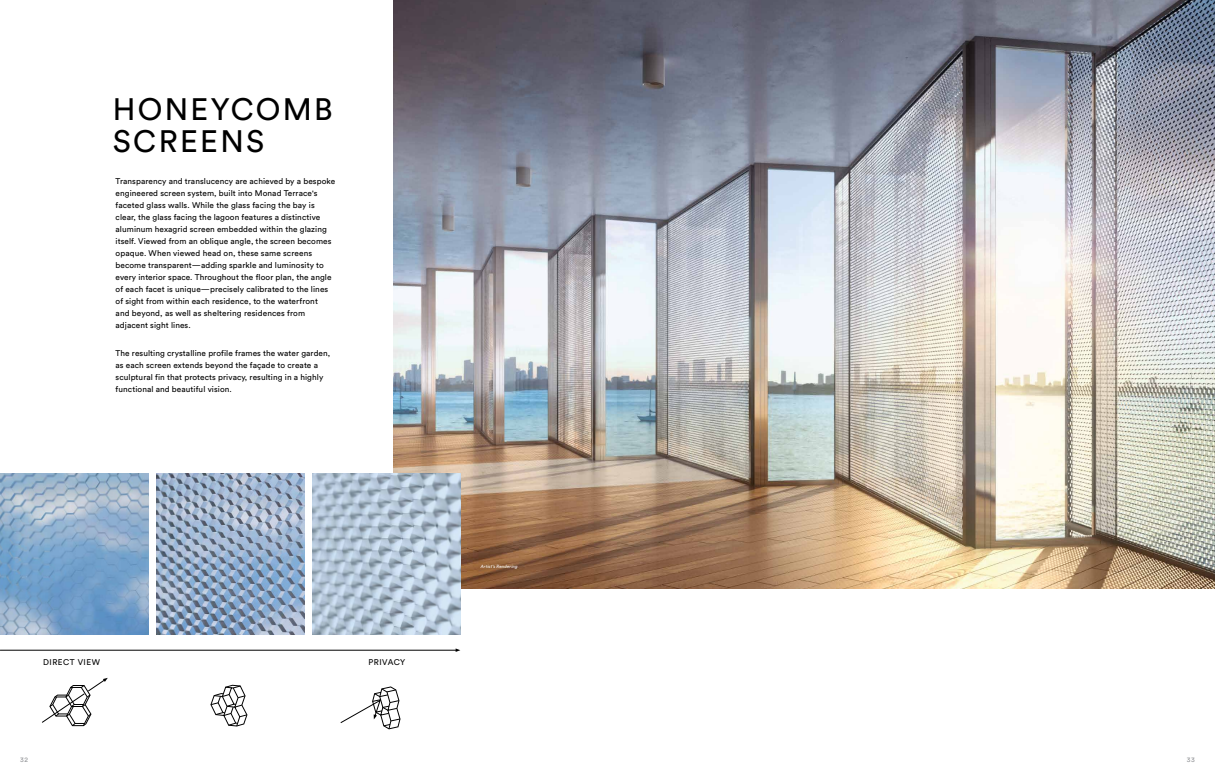
<style>
.page{position:relative;width:1215px;height:783px;background:#fff}
.page>*{position:absolute;margin:0;border:0;box-sizing:border-box;transform-origin:0 0}
.t1{font:30.75px/32.2px "Circular Std";letter-spacing:.075em;color:#000}
.t2{font:8.25px/12px "Circular Std";letter-spacing:.01em;color:#000}
.t3{font:8.25px "Circular Std";letter-spacing:.06em;color:#000}
.t4{font:8.25px "Circular Std";letter-spacing:.04em;color:#000}
.t5{font:6.75px "Circular Std";color:#939598}
.t6{font:italic 4.5px "Circular Std";letter-spacing:.02em;color:#fff}
</style>
<div class="page">
<img style="left:394px;top:0;width:821px;height:589px">
<img style="left:156px;top:473px;width:148px;height:162px">
<img style="left:0;top:473px;width:148px;height:162px">
<img style="left:313px;top:473px;width:148px;height:162px">
<svg style="left:211px;top:685px;width:36px;height:41px"></svg>
<hr style="left:0;top:650px;width:457px;height:1px;background:#000">
<svg style="left:340px;top:687px;width:60px;height:42px"></svg>
<svg style="left:42px;top:678px;width:66px;height:48px"></svg>
<h1 class="t1" style="left:113px;top:93px;width:221px">HONEYCOMB<br>SCREENS</h1>
<p class="t2" style="left:116px;top:175px;width:221px">Transparency and translucency are achieved by a bespoke engineered screen system, built into Monad Terrace's faceted glass walls. While the glass facing the bay is clear, the glass facing the lagoon features a distinctive aluminum hexagrid screen embedded within the glazing itself. Viewed from an oblique angle, the screen becomes opaque. When viewed head on, these same screens become transparent—adding sparkle and luminosity to every interior space. Throughout the floor plan, the angle of each facet is unique—precisely calibrated to the lines of sight from within each residence, to the waterfront<br>and beyond, as well as sheltering residences from adjacent sight lines.</p>
<p class="t2" style="left:116px;top:347px;width:216px">The resulting crystalline profile frames the water garden, as each screen extends beyond the façade to create a sculptural fin that protects privacy, resulting in a highly functional and beautiful vision.</p>
<p class="t3" style="left:43px;top:657px;width:58px">DIRECT VIEW</p>
<p class="t4" style="left:369px;top:657px;width:38px">PRIVACY</p>
<p class="t6" style="left:481px;top:564px;width:38px">Artist’s Rendering</p>
<p class="t5" style="left:20px;top:755px;width:9px">32</p>
<p class="t5" style="left:1187px;top:755px;width:9px">33</p>
</div>
